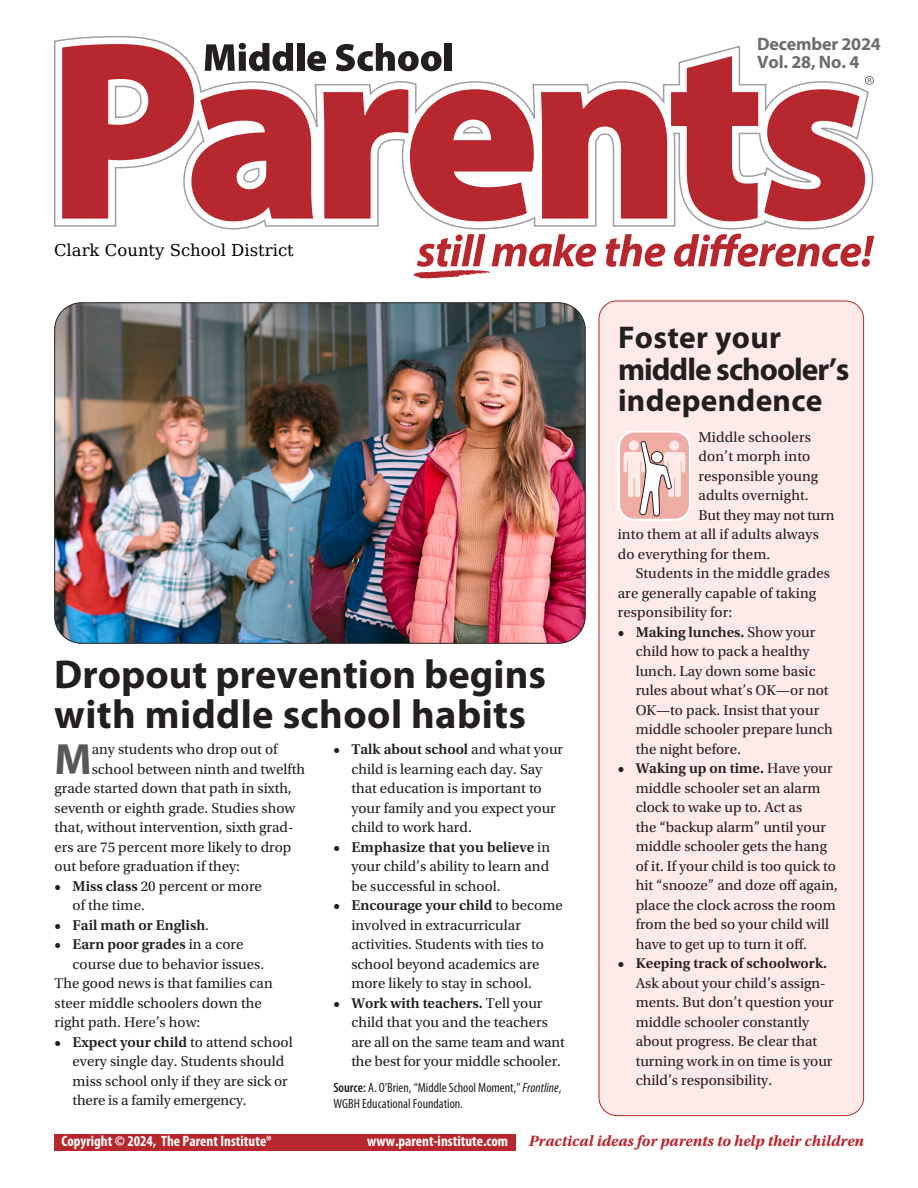
<style>
.page{position:relative;width:918px;height:1188px;background:#fff}
.page>*{position:absolute;margin:0;border:0;box-sizing:border-box;transform-origin:0 0}
.t1{font:700 43.95px "Myriad Pro";color:#57585a}
.t2{font:700 40.5px/40.5px "Myriad Pro";color:#231f20}
.t3{font:700 31.5px/31.5px "Myriad Pro";letter-spacing:.01em;color:#231f20}
.t4{font:700 18px/18px "Myriad Pro";letter-spacing:-.01em;color:#6c6d70}
.t5{font:16.5px "DejaVu Math Te X Gyre";color:#000}
.t6{font:italic 700 15.75px "Utopia Std";color:#b6282d}
.t7{font:15px/19.5px "Utopia Std";color:#231f20}
.t8{font:600 15px "Utopia Std";color:#231f20}
.t9{font:700 condensed 15px "Myriad Pro";color:#fff}
.t10{font:condensed 13.5px/16.5px "Myriad Pro";color:#231f20}
.s1{font-weight:600}
.s2{font-weight:400}
.s3{font-style:italic}
</style>
<div class="page">
<svg style="left:54px;top:36px;width:794px;height:194px"></svg>
<svg style="left:606px;top:234px;width:59px;height:33px"></svg>
<svg style="left:674px;top:234px;width:200px;height:33px"></svg>
<svg style="left:62px;top:43px;width:472px;height:178px"></svg>
<div style="left:445px;top:43px;width:7px;height:28px;background:#231f20"></div>
<svg style="left:413px;top:234px;width:183px;height:44px"></svg>
<svg style="left:764px;top:76px;width:110px;height:145px"></svg>
<div style="left:599px;top:301px;width:265px;height:815px;background:#feeae8;border-radius:18px"></div>
<svg style="left:618px;top:431px;width:73px;height:90px"></svg>
<div style="left:54px;top:1134px;width:462px;height:16px;background:#b6282d"></div>
<img style="left:56px;top:304px;width:528px;height:338px">
<p class="t4" style="left:757px;top:34px;width:125px">December 2024<br>Vol. 28, No. 4</p>
<p class="t5" style="left:54px;top:243px;width:241px">Clark County School District</p>
<h2 class="t2" style="left:54px;top:652px;width:493px">Dropout prevention begins with middle school habits</h2>
<h1 class="t1" style="left:55px;top:730px;width:39px">M</h1>
<p class="t7" style="left:92px;top:740px;width:187px">any students who drop out of</p>
<p class="t7" style="left:92px;top:759px;width:215px">school between ninth and twelfth</p>
<p class="t7" style="left:55px;top:779px;width:239px">grade started down that path in sixth,</p>
<p class="t7" style="left:55px;top:798px;width:242px">seventh or eighth grade. Studies show</p>
<p class="t7" style="left:55px;top:818px;width:241px">that, without intervention, sixth grad-</p>
<p class="t7" style="left:55px;top:837px;width:238px">ers are 75 percent more likely to drop</p>
<p class="t7" style="left:55px;top:857px;width:187px">out before graduation if they:</p>
<p class="t7" style="left:73px;top:876px;width:191px;text-indent:-18px"><span class="s1">• Miss class</span> 20 percent or more of the time.</p>
<p class="t8" style="left:55px;top:917px;width:156px">• Fail math or English<span class="s2">.</span></p>
<p class="t8" style="left:55px;top:936px;width:190px">• Earn poor grades <span class="s2">in a core</span></p>
<p class="t7" style="left:73px;top:954px;width:193px">course due to behavior issues.</p>
<p class="t7" style="left:55px;top:974px;width:220px">The good news is that families can</p>
<p class="t7" style="left:55px;top:993px;width:209px">steer middle schoolers down the</p>
<p class="t7" style="left:55px;top:1013px;width:147px">right path. Here’s how:</p>
<p class="t7" style="left:73px;top:1032px;width:222px;text-indent:-18px"><span class="s1">• Expect your child</span> to attend school every single day. Students should miss school only if they are sick or there is a family emergency.</p>
<p class="t7" style="left:351px;top:740px;width:213px;text-indent:-18px"><span class="s1">• Talk about school</span> and what your child is learning each day. Say that education is important to your family and you expect your child to work hard.</p>
<p class="t7" style="left:351px;top:837px;width:200px;text-align:justify;text-indent:-18px"><span class="s1">• Emphasize that you believe</span> in your child’s ability to learn and be successful in school.</p>
<p class="t7" style="left:351px;top:896px;width:213px;text-indent:-18px"><span class="s1">• Encourage your child</span> to become involved in extracurricular activities. Students with ties to school beyond academics are more likely to stay in school.</p>
<p class="t7" style="left:351px;top:993px;width:215px;text-indent:-18px"><span class="s1">• Work with teachers.</span> Tell your child that you and the teachers are all on the same team and want the best for your middle schooler.</p>
<p class="t10" style="left:333px;top:1079px;width:229px"><span class="s1">Source:</span> A. O’Brien, “Middle School Moment,” <span class="s3">Frontline</span>,<br>WGBH Educational Foundation.</p>
<h3 class="t3" style="left:618px;top:321px;width:233px">Foster your middle schooler’s independence</h3>
<p class="t7" style="left:698px;top:428px;width:114px">Middle schoolers</p>
<p class="t7" style="left:698px;top:447px;width:113px">don’t morph into</p>
<p class="t7" style="left:698px;top:467px;width:121px">responsible young</p>
<p class="t7" style="left:698px;top:486px;width:112px">adults overnight.</p>
<p class="t7" style="left:698px;top:506px;width:138px">But they may not turn</p>
<p class="t7" style="left:618px;top:525px;width:203px">into them at all if adults always</p>
<p class="t7" style="left:618px;top:545px;width:154px">do everything for them.</p>
<p class="t7" style="left:636px;top:564px;width:196px">Students in the middle grades</p>
<p class="t7" style="left:618px;top:584px;width:200px">are generally capable of taking</p>
<p class="t7" style="left:618px;top:603px;width:116px">responsibility for:</p>
<p class="t7" style="left:636px;top:623px;width:199px;text-indent:-18px"><span class="s1">• Making lunches.</span> Show your child how to pack a healthy lunch. Lay down some basic rules about what’s OK—or not<br>OK—to pack. Insist that your middle schooler prepare lunch the night before.</p>
<p class="t7" style="left:636px;top:759px;width:204px;text-indent:-18px"><span class="s1">• Waking up on time.</span> Have your middle schooler set an alarm clock to wake up to. Act as<br>the “backup alarm” until your middle schooler gets the hang of it. If your child is too quick to hit “snooze” and doze off again, place the clock across the room from the bed so your child will have to get up to turn it off.</p>
<p class="t8" style="left:618px;top:955px;width:211px">• Keeping track of schoolwork.</p>
<p class="t7" style="left:636px;top:974px;width:200px">Ask about your child’s assign&shy;ments. But don’t question your middle schooler constantly about progress. Be clear that turning work in on time is your child’s responsibility.</p>
<p class="t9" style="left:62px;top:1132px;width:212px">Copyright © 2024, The Parent Institute®</p>
<p class="t9" style="left:367px;top:1132px;width:142px">www.parent-institute.com</p>
<p class="t6" style="left:529px;top:1132px;width:337px">Practical ideas for parents to help their children</p>
</div>
